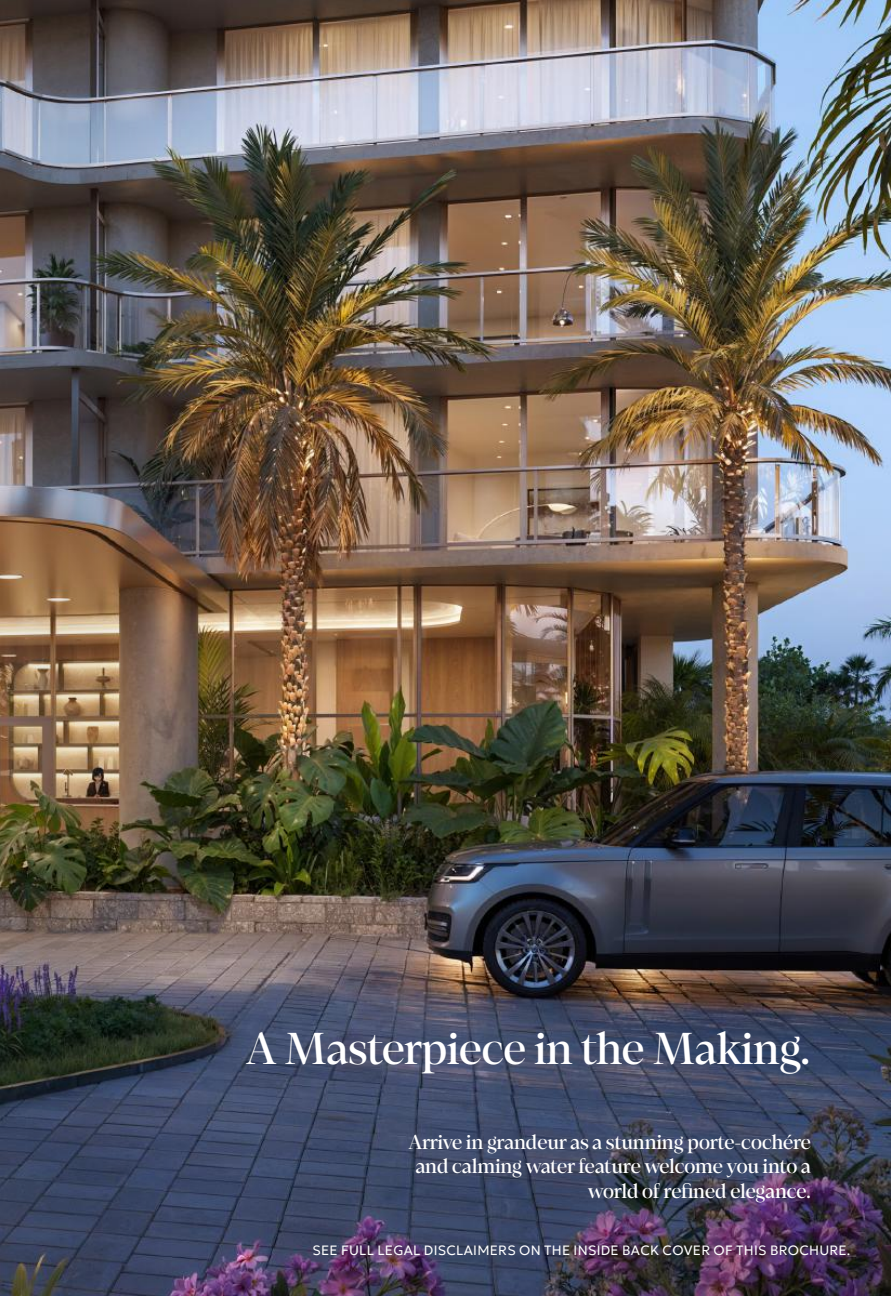
<style>
.page{position:relative;width:891px;height:1296px;background:#fff}
.page>*{position:absolute;margin:0;border:0;box-sizing:border-box;transform-origin:0 0}
.t1{font:45px "Loretta Md Display";letter-spacing:-.02em;color:#fff}
.t2{font:20.25px/24.8px "Loretta Md Display";letter-spacing:-.025em;color:#fff;text-align:right}
.t3{font:100 13.5px "Geologica";letter-spacing:.02em;color:#fff}
</style>
<div class="page">
<img style="left:170px;top:0;width:721px;height:1296px">
<img style="left:0;top:0;width:170px;height:1296px">
<h1 class="t1" style="left:246px;top:1017px;width:567px">A Masterpiece in the Making.</h1>
<p class="t2" style="left:409px;top:1128px;width:404px">Arrive in grandeur as a stunning porte-cochére and calming water feature welcome you into a world of refined elegance.</p>
<p class="t3" style="left:312px;top:1239px;width:539px">SEE FULL LEGAL DISCLAIMERS ON THE INSIDE BACK COVER OF THIS BROCHURE.</p>
</div>
